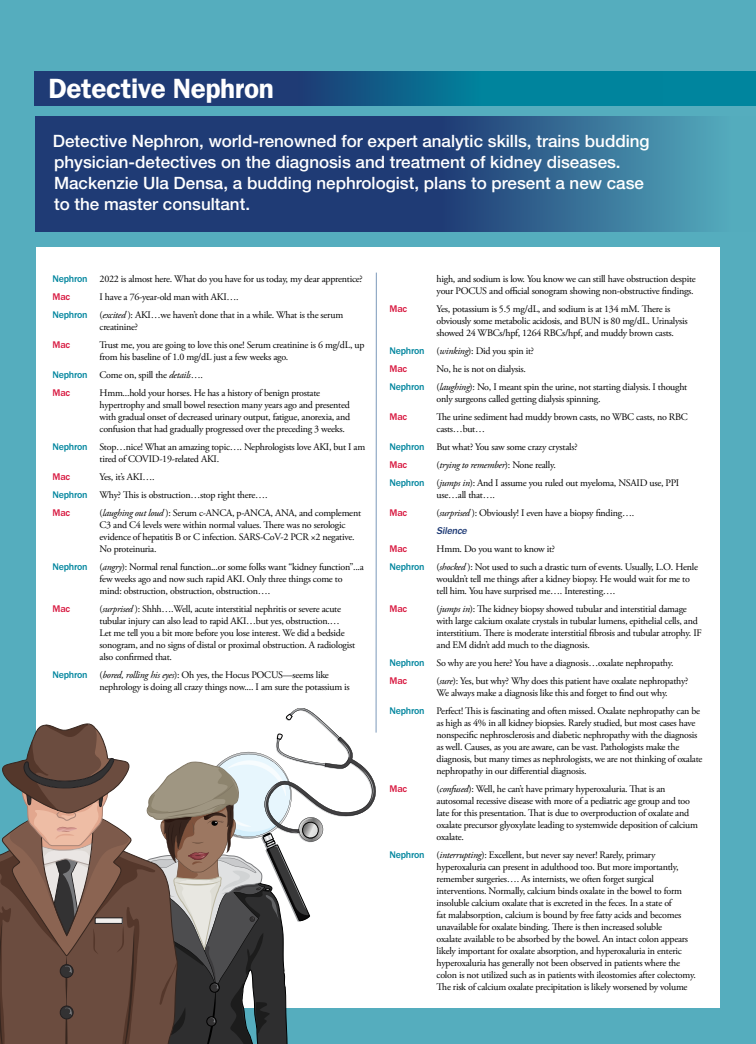
<style>
.page{position:relative;width:756px;height:1044px;background:#55adbe}
.page>*{position:absolute;margin:0;border:0;box-sizing:border-box;transform-origin:0 0}
.KN_pres_masthead{font:600 28px "ITC Franklin Gothic Std";letter-spacing:-.015em;color:#fff}
.KN_body_indented_12p{font:500 17px/21px "Helvetica Neue LT Std";color:#fff}
.KN_body_indented_12p-2{font:italic 500 10.2px "ITC Franklin Gothic Std";color:#1f3b75}
.KN_body_no_indent_12{font:10px/12px "Adobe Garamond Pro";letter-spacing:-.025em;color:#000}
.KN_body_indented_12p-3{font:10px/12px "Adobe Garamond Pro";letter-spacing:-.025em;color:#000}
.KN_body_indented_12p-4{font:500 10px "ITC Franklin Gothic Std";letter-spacing:-.025em;color:#d7153d}
.KN_body_indented_12p-5{font:italic 10px "Adobe Garamond Pro";letter-spacing:-.025em;color:#000}
.s1{font-family:"ITC Franklin Gothic Std";font-weight:500;color:#00859e}
.s2{font-style:italic}
.s3{font-style:normal}
</style>
<div class="page">
<svg style="left:36px;top:117px;width:672px;height:115px;background:#284f82"></svg>
<div style="left:34px;top:71px;width:722px;height:35px;background:#00859e"></div>
<svg style="left:34px;top:71px;width:425px;height:35px;background:#19467b"></svg>
<div style="left:36px;top:247px;width:684px;height:761px;background:#fff"></div>
<hr style="left:376px;top:273px;width:1px;height:460px;background:#3f6a9a">
<svg style="left:0;top:708px;width:377px;height:336px"></svg>
<h1 class="KN_pres_masthead" style="left:49px;top:72px;width:227px">Detective Nephron</h1>
<h1 class="KN_pres_masthead" style="left:91px;top:72px;width:48px">e i</h1>
<h1 class="KN_pres_masthead" style="left:220px;top:72px;width:17px">h</h1>
<p class="KN_pres_masthead" style="left:91px;top:72px;width:48px">e i</p>
<p class="KN_pres_masthead" style="left:220px;top:72px;width:17px">h</p>
<p class="KN_body_indented_12p" style="left:53px;top:131px;width:598px">Detective Nephron, world-renowned for expert analytic skills, trains budding physician-detectives on the diagnosis and treatment of kidney diseases.<br>Mackenzie Ula Densa, a budding nephrologist, plans to present a new case to the master consultant.</p>
<p class="KN_body_no_indent_12" style="left:53px;top:274px;width:312px"><span class="s1">Nephron</span> 2022 is almost here. What do you have for us today, my dear apprentice?</p>
<p class="KN_body_indented_12p-4" style="left:53px;top:291px;width:19px">Mac</p>
<p class="KN_body_indented_12p-3" style="left:100px;top:292px;width:141px">I have a 76-year-old man with AKI….</p>
<p class="KN_body_no_indent_12" style="left:100px;top:310px;width:245px;text-indent:-47px"><span class="s1">Nephron</span> (<span class="s2">excited</span> ): AKI…we haven’t done that in a while. What is the serum creatinine?</p>
<p class="KN_body_indented_12p-4" style="left:53px;top:339px;width:19px">Mac</p>
<p class="KN_body_indented_12p-3" style="left:100px;top:340px;width:266px">Trust me, you are going to love this one! Serum creatinine is 6 mg/dL, up from his baseline of 1.0 mg/dL just a few weeks ago.</p>
<p class="KN_body_no_indent_12" style="left:53px;top:370px;width:152px"><span class="s1">Nephron</span> Come on, spill the <span class="s2">details</span>….</p>
<p class="KN_body_indented_12p-4" style="left:53px;top:387px;width:19px">Mac</p>
<p class="KN_body_indented_12p-3" style="left:100px;top:388px;width:252px">Hmm...hold your horses. He has a history of benign prostate hypertrophy and small bowel resection many years ago and presented with gradual onset of decreased urinary output, fatigue, anorexia, and confusion that had gradually progressed over the preceding 3 weeks.</p>
<p class="KN_body_no_indent_12" style="left:100px;top:442px;width:267px;text-indent:-47px"><span class="s1">Nephron</span> Stop…nice! What an amazing topic…. Nephrologists love AKI, but I am tired of COVID-19-related AKI.</p>
<p class="KN_body_indented_12p-4" style="left:53px;top:471px;width:19px">Mac</p>
<p class="KN_body_indented_12p-3" style="left:100px;top:472px;width:57px">Yes, it’s AKI….</p>
<p class="KN_body_no_indent_12" style="left:53px;top:490px;width:216px"><span class="s1">Nephron</span> Why? This is obstruction…stop right there….</p>
<p class="KN_body_indented_12p-4" style="left:53px;top:507px;width:19px">Mac</p>
<p class="KN_body_indented_12p-3" style="left:100px;top:508px;width:263px">(<span class="s2">laughing out loud</span> ): Serum c-ANCA, p-ANCA, ANA, and complement C3 and C4 levels were within normal values. There was no serologic evidence of hepatitis B or C infection. SARS-CoV-2 PCR ×2 negative.<br>No proteinuria.</p>
<p class="KN_body_no_indent_12" style="left:100px;top:562px;width:266px;text-indent:-47px"><span class="s1">Nephron</span> (<span class="s2">angry</span>): Normal renal function...or some folks want “kidney function”...a few weeks ago and now such rapid AKI. Only three things come to mind: obstruction, obstruction, obstruction….</p>
<p class="KN_body_indented_12p-4" style="left:53px;top:603px;width:19px">Mac</p>
<p class="KN_body_indented_12p-3" style="left:100px;top:604px;width:257px">(<span class="s2">surprised</span> ): Shhh….Well, acute interstitial nephritis or severe acute tubular injury can also lead to rapid AKI…but yes, obstruction.…<br>Let me tell you a bit more before you lose interest. We did a bedside sonogram, and no signs of distal or proximal obstruction. A radiologist also confirmed that.</p>
<p class="KN_body_no_indent_12" style="left:100px;top:670px;width:252px;text-indent:-47px"><span class="s1">Nephron</span> (<span class="s2">bored, rolling his eyes</span>): Oh yes, the Hocus POCUS—seems like nephrology is doing all crazy things now.... I am sure the potassium is</p>
<p class="KN_body_no_indent_12" style="left:437px;top:274px;width:261px">high, and sodium is low. You know we can still have obstruction despite your POCUS and official sonogram showing non-obstructive findings.</p>
<p class="KN_body_indented_12p-4" style="left:390px;top:303px;width:19px">Mac</p>
<p class="KN_body_indented_12p-3" style="left:437px;top:304px;width:253px">Yes, potassium is 5.5 mg/dL, and sodium is at 134 mM. There is obviously some metabolic acidosis, and BUN is 80 mg/dL. Urinalysis showed 24 WBCs/hpf, 1264 RBCs/hpf, and muddy brown casts.</p>
<p class="KN_body_no_indent_12" style="left:390px;top:346px;width:146px"><span class="s1">Nephron</span> (<span class="s2">winking</span>): Did you spin it?</p>
<p class="KN_body_indented_12p-4" style="left:390px;top:363px;width:19px">Mac</p>
<p class="KN_body_indented_12p-3" style="left:437px;top:364px;width:91px">No, he is not on dialysis.</p>
<p class="KN_body_no_indent_12" style="left:437px;top:382px;width:252px;text-indent:-47px"><span class="s1">Nephron</span> (<span class="s2">laughing</span>): No, I meant spin the urine, not starting dialysis. I thought only surgeons called getting dialysis spinning.</p>
<p class="KN_body_indented_12p-4" style="left:390px;top:411px;width:19px">Mac</p>
<p class="KN_body_indented_12p-3" style="left:437px;top:412px;width:253px">The urine sediment had muddy brown casts, no WBC casts, no RBC casts…but…</p>
<p class="KN_body_no_indent_12" style="left:390px;top:442px;width:189px"><span class="s1">Nephron</span> But what? You saw some crazy crystals?</p>
<p class="KN_body_indented_12p-4" style="left:390px;top:459px;width:19px">Mac</p>
<p class="KN_body_indented_12p-5" style="left:437px;top:459px;width:121px"><span class="s3">(</span>trying to remember<span class="s3">): None really.</span></p>
<p class="KN_body_no_indent_12" style="left:437px;top:478px;width:244px;text-indent:-47px"><span class="s1">Nephron</span> (<span class="s2">jumps in</span>): And I assume you ruled out myeloma, NSAID use, PPI use…all that….</p>
<p class="KN_body_indented_12p-4" style="left:390px;top:507px;width:19px">Mac</p>
<p class="KN_body_indented_12p-3" style="left:437px;top:508px;width:199px">(<span class="s2">surprised</span> ): Obviously! I even have a biopsy finding….</p>
<p class="KN_body_indented_12p-2" style="left:437px;top:525px;width:34px">Silence</p>
<p class="KN_body_indented_12p-4" style="left:390px;top:543px;width:19px">Mac</p>
<p class="KN_body_indented_12p-3" style="left:437px;top:544px;width:120px">Hmm. Do you want to know it?</p>
<p class="KN_body_no_indent_12" style="left:437px;top:562px;width:263px;text-indent:-47px"><span class="s1">Nephron</span> (<span class="s2">shocked</span> ): Not used to such a drastic turn of events. Usually, L.O. Henle wouldn’t tell me things after a kidney biopsy. He would wait for me to tell him. You have surprised me…. Interesting….</p>
<p class="KN_body_indented_12p-4" style="left:390px;top:603px;width:19px">Mac</p>
<p class="KN_body_indented_12p-3" style="left:437px;top:604px;width:267px">(<span class="s2">jumps in</span>): The kidney biopsy showed tubular and interstitial damage with large calcium oxalate crystals in tubular lumens, epithelial cells, and interstitium. There is moderate interstitial fibrosis and tubular atrophy. IF and EM didn’t add much to the diagnosis.</p>
<p class="KN_body_no_indent_12" style="left:390px;top:658px;width:286px"><span class="s1">Nephron</span> So why are you here? You have a diagnosis…oxalate nephropathy.</p>
<p class="KN_body_indented_12p-4" style="left:390px;top:675px;width:19px">Mac</p>
<p class="KN_body_indented_12p-3" style="left:437px;top:676px;width:253px">(<span class="s2">sure</span>): Yes, but why? Why does this patient have oxalate nephropathy?<br>We always make a diagnosis like this and forget to find out why.</p>
<p class="KN_body_no_indent_12" style="left:437px;top:706px;width:267px;text-indent:-47px"><span class="s1">Nephron</span> Perfect! This is fascinating and often missed. Oxalate nephropathy can be as high as 4% in all kidney biopsies. Rarely studied, but most cases have nonspecific nephrosclerosis and diabetic nephropathy with the diagnosis as well. Causes, as you are aware, can be vast. Pathologists make the diagnosis, but many times as nephrologists, we are not thinking of oxalate nephropathy in our differential diagnosis.</p>
<p class="KN_body_indented_12p-4" style="left:390px;top:783px;width:19px">Mac</p>
<p class="KN_body_indented_12p-3" style="left:437px;top:784px;width:263px">(<span class="s2">confused</span>): Well, he can’t have primary hyperoxaluria. That is an autosomal recessive disease with more of a pediatric age group and too late for this presentation. That is due to overproduction of oxalate and oxalate precursor glyoxylate leading to systemwide deposition of calcium oxalate.</p>
<p class="KN_body_no_indent_12" style="left:437px;top:850px;width:261px;text-indent:-47px"><span class="s1">Nephron</span> (<span class="s2">interrupting</span>): Excellent, but never say never! Rarely, primary hyperoxaluria can present in adulthood too. But more importantly, remember surgeries…. As internists, we often forget surgical interventions. Normally, calcium binds oxalate in the bowel to form insoluble calcium oxalate that is excreted in the feces. In a state of<br>fat malabsorption, calcium is bound by free fatty acids and becomes unavailable for oxalate binding. There is then increased soluble<br>oxalate available to be absorbed by the bowel. An intact colon appears likely important for oxalate absorption, and hyperoxaluria in enteric hyperoxaluria has generally not been observed in patients where the colon is not utilized such as in patients with ileostomies after colectomy.<br>The risk of calcium oxalate precipitation is likely worsened by volume</p>
</div>
